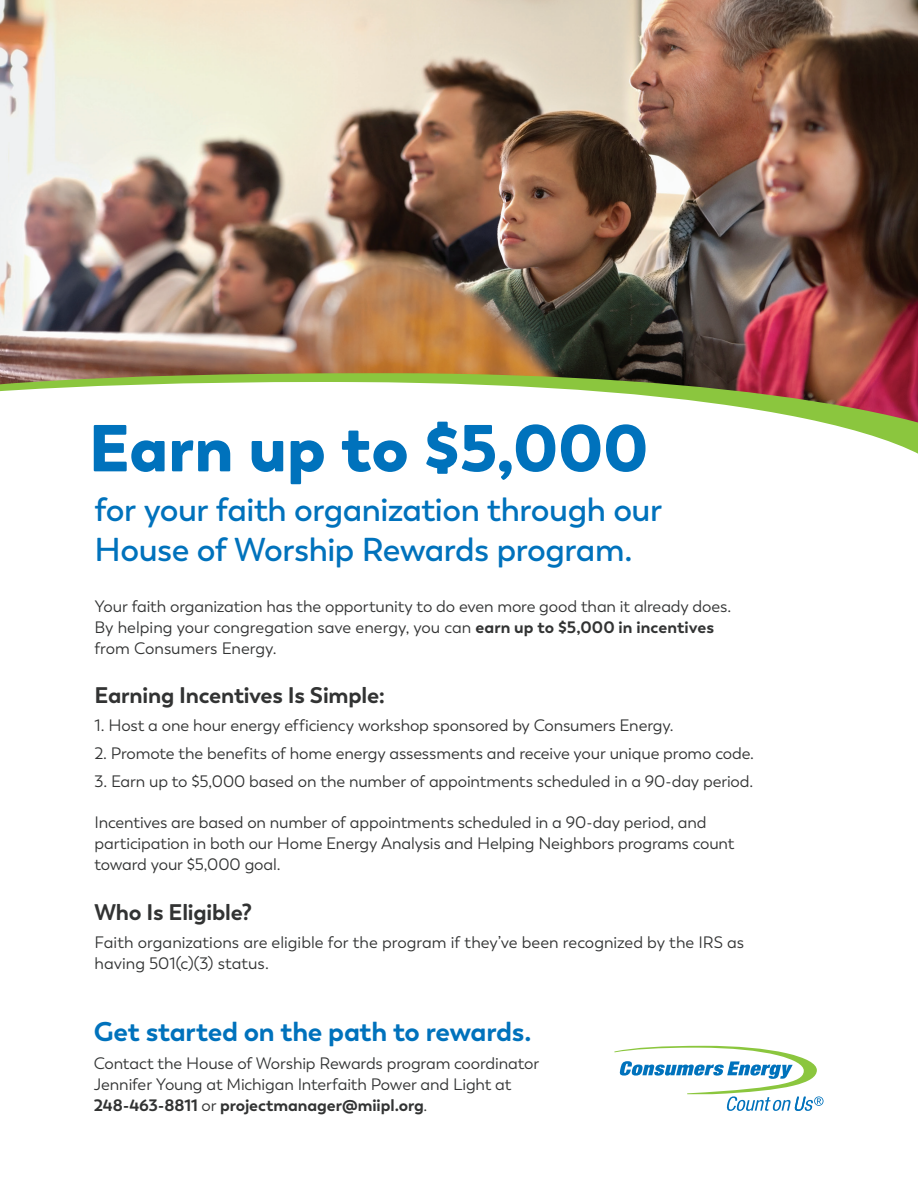
<style>
.page{position:relative;width:918px;height:1188px;background:#fff}
.page>*{position:absolute;margin:0;border:0;box-sizing:border-box;transform-origin:0 0}
.t1{font:900 66px "Boston";letter-spacing:-.005em;color:#0072bc}
.t2{font:600 33px/39.6px "Boston";letter-spacing:-.015em;color:#0072bc}
.t3{font:700 27px "Boston";letter-spacing:-.01em;color:#0072bc}
.t4{font:700 22.5px "Boston";letter-spacing:-.01em;color:#323333}
.t5{font:16.5px/21px "Boston";letter-spacing:-.01em;color:#323333}
.s1{font-weight:700}
</style>
<div class="page">
<img style="left:0;top:0;width:918px;height:373px">
<svg style="left:0;top:373px;width:918px;height:81px"></svg>
<svg style="left:614px;top:1046px;width:210px;height:65px"></svg>
<h1 class="t1" style="left:89px;top:406px;width:562px">Earn up to $5,000</h1>
<h2 class="t2" style="left:94px;top:490px;width:569px">for your faith organization through our<br>House of Worship Rewards program.</h2>
<p class="t5" style="left:94px;top:596px;width:638px">Your faith organization has the opportunity to do even more good than it already does.<br>By helping your congregation save energy, you can <span class="s1">earn up to $5,000 in incentives </span>from Consumers Energy.</p>
<h3 class="t4" style="left:94px;top:682px;width:292px">Earning Incentives Is Simple:</h3>
<p class="t5" style="left:94px;top:715px;width:581px">1. Host a one hour energy efficiency workshop sponsored by Consumers Energy.</p>
<p class="t5" style="left:94px;top:743px;width:661px">2. Promote the benefits of home energy assessments and receive your unique promo code.</p>
<p class="t5" style="left:94px;top:771px;width:660px">3. Earn up to $5,000 based on the number of appointments scheduled in a 90-day period.</p>
<p class="t5" style="left:94px;top:812px;width:641px">Incentives are based on number of appointments scheduled in a 90-day period, and participation in both our Home Energy Analysis and Helping Neighbors programs count toward your $5,000 goal.</p>
<h3 class="t4" style="left:94px;top:899px;width:159px">Who Is Eligible?</h3>
<p class="t5" style="left:94px;top:932px;width:651px">Faith organizations are eligible for the program if they’ve been recognized by the IRS as having 501(c)(3) status.</p>
<h3 class="t3" style="left:94px;top:1015px;width:439px">Get started on the path to rewards.</h3>
<p class="t5" style="left:94px;top:1053px;width:447px">Contact the House of Worship Rewards program coordinator<br>Jennifer Young at Michigan Interfaith Power and Light at<br><span class="s1">248-463-8811</span> or <span class="s1">projectmanager@miipl.org</span>.</p>
</div>
